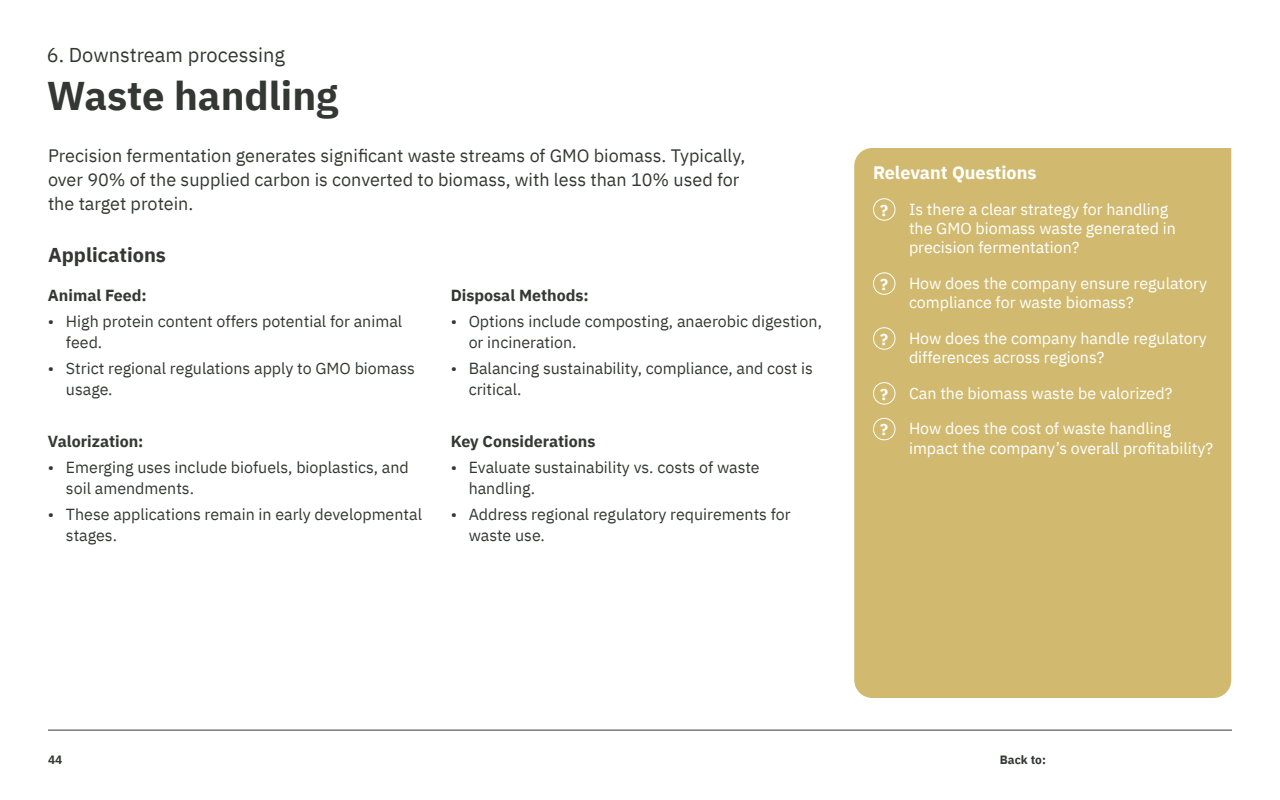
<style>
.page{position:relative;width:1280px;height:800px;background:#fff}
.page>*{position:absolute;margin:0;border:0;box-sizing:border-box;transform-origin:0 0}
.t1{font:700 40px "IBM Plex Sans";color:#333833}
.t2{font:20px "IBM Plex Sans";color:#333833}
.t3{font:700 20px "IBM Plex Sans";color:#333833}
.t4{font:18px/24px "IBM Plex Sans";color:#333833}
.t5{font:700 18px "IBM Plex Sans";color:#fff}
.t6{font:16px/21px "IBM Plex Sans";color:#333833}
.t7{font:16px/19.2px "IBM Plex Sans";color:#fff}
.t8{font:700 16px "IBM Plex Sans";color:#333833}
.t9{font:700 16px "IBM Plex Sans";color:#fff}
.t10{font:700 12px "IBM Plex Sans";color:#333833}
</style>
<div class="page">
<hr style="left:48px;top:730px;width:1184px;height:1px;background:#333833">
<div style="left:854px;top:148px;width:377px;height:550px;background:#d1ba70"></div>
<div style="left:873px;top:198px;width:23px;height:23px;border:1px solid #fff;border-radius:50%"></div>
<div style="left:873px;top:272px;width:23px;height:23px;border:1px solid #fff;border-radius:50%"></div>
<div style="left:873px;top:327px;width:23px;height:23px;border:1px solid #fff;border-radius:50%"></div>
<div style="left:873px;top:382px;width:23px;height:23px;border:1px solid #fff;border-radius:50%"></div>
<div style="left:873px;top:418px;width:23px;height:22px;border:1px solid #fff;border-radius:50%"></div>
<p class="t2" style="left:47px;top:39px;width:240px">6. Downstream processing</p>
<h1 class="t1" style="left:47px;top:64px;width:293px">Waste handling</h1>
<p class="t4" style="left:48px;top:142px;width:699px">Precision fermentation generates significant waste streams of GMO biomass. Typically, over 90% of the supplied carbon is converted to biomass, with less than 10% used for the target protein.</p>
<p class="t3" style="left:48px;top:239px;width:120px">Applications</p>
<p class="t8" style="left:48px;top:282px;width:100px">Animal Feed:</p>
<p class="t6" style="left:66px;top:309px;width:338px;text-indent:-18px">• High protein content offers potential for animal feed.</p>
<p class="t6" style="left:66px;top:356px;width:350px;text-indent:-18px">• Strict regional regulations apply to GMO biomass usage.</p>
<p class="t8" style="left:48px;top:428px;width:97px">Valorization:</p>
<p class="t6" style="left:66px;top:455px;width:344px;text-indent:-18px">• Emerging uses include biofuels, bioplastics, and soil amendments.</p>
<p class="t6" style="left:66px;top:502px;width:358px;text-indent:-18px">• These applications remain in early developmental stages.</p>
<p class="t8" style="left:451px;top:282px;width:140px">Disposal Methods:</p>
<p class="t6" style="left:469px;top:309px;width:355px;text-indent:-18px">• Options include composting, anaerobic digestion, or incineration.</p>
<p class="t6" style="left:469px;top:356px;width:346px;text-indent:-18px">• Balancing sustainability, compliance, and cost is critical.</p>
<p class="t8" style="left:451px;top:428px;width:146px">Key Considerations</p>
<p class="t6" style="left:469px;top:455px;width:293px;text-indent:-18px">• Evaluate sustainability vs. costs of waste handling.</p>
<p class="t6" style="left:469px;top:502px;width:324px;text-indent:-18px">• Address regional regulatory requirements for waste use.</p>
<p class="t5" style="left:873px;top:158px;width:165px">Relevant Questions</p>
<p class="t9" style="left:880px;top:197px;width:9px">?</p>
<p class="t7" style="left:909px;top:198px;width:268px">Is there a clear strategy for handling the GMO biomass waste generated in precision fermentation?</p>
<p class="t9" style="left:880px;top:271px;width:9px">?</p>
<p class="t7" style="left:909px;top:272px;width:300px">How does the company ensure regulatory compliance for waste biomass?</p>
<p class="t9" style="left:880px;top:326px;width:9px">?</p>
<p class="t7" style="left:909px;top:327px;width:299px">How does the company handle regulatory differences across regions?</p>
<p class="t9" style="left:880px;top:381px;width:9px">?</p>
<p class="t7" style="left:909px;top:382px;width:265px">Can the biomass waste be valorized?</p>
<p class="t9" style="left:880px;top:417px;width:9px">?</p>
<p class="t7" style="left:909px;top:418px;width:306px">How does the cost of waste handling impact the company’s overall profitability?</p>
<p class="t10" style="left:48px;top:750px;width:16px">44</p>
<p class="t10" style="left:1000px;top:751px;width:48px">Back to:</p>
</div>
